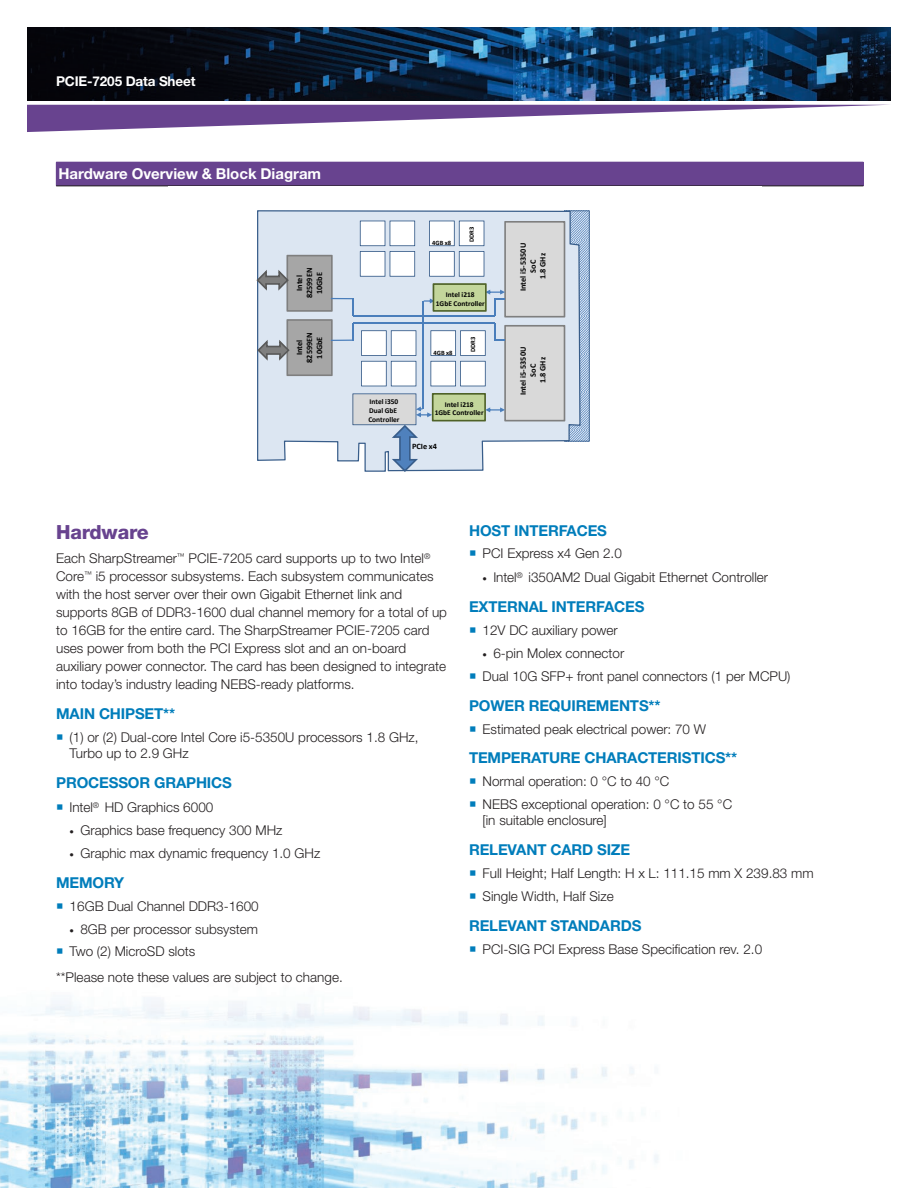
<style>
.page{position:relative;width:918px;height:1188px;background:#fff}
.page>*{position:absolute;margin:0;border:0;box-sizing:border-box;transform-origin:0 0}
._2a_Interior_Section{font:800 19.5px "Helvetica Neue LT Std";letter-spacing:-.01em;color:#68438f}
._2a_CAP_Callouts{font:700 15px "Helvetica Neue LT Std";letter-spacing:-.01em;color:#007dbb}
._2a_Table_header{font:700 15px "Helvetica Neue LT Std";color:#fff}
._2a_Standard_Body_Co{font:300 13.5px/18px "Helvetica Neue LT Std";color:#231f20}
.t1{font:300 13.5px "Helvetica Neue LT Pro";color:#231f20}
.t2{font:700 13.5px "Helvetica Neue LT Std";letter-spacing:-.01em;color:#fff}
.t3{font:700 8.25px/9.9px "Calibri";color:#000;text-align:center}
.t4{font:700 7.35px/8.9px "Calibri";color:#000;text-align:center}
.t5{font:700 6.6px "Calibri";color:#000}
.s1{font-size:9px}
</style>
<div class="page">
<img style="left:27px;top:27px;width:864px;height:73px">
<svg style="left:27px;top:105px;width:854px;height:27px"></svg>
<img style="left:0;top:997px;width:658px;height:191px">
<div style="left:56px;top:162px;width:807px;height:24px;background:#68438f"></div>
<hr style="left:56px;top:186px;width:807px;height:1px;background:#231f20">
<div style="left:168px;top:186px;width:594px;height:316px;background:#fff"></div>
<svg style="left:256px;top:210px;width:334px;height:262px"></svg>
<p class="t2" style="left:56px;top:72px;width:141px">PCIE-7205 Data Sheet</p>
<p class="_2a_Table_header" style="left:58px;top:165px;width:264px">Hardware Overview &amp; Block Diagram</p>
<p class="t3" style="left:295px;top:298px;width:32px;rotate:-90deg">Intel<br>82599EN<br>10GbE</p>
<p class="t3" style="left:295px;top:363px;width:32px;rotate:-90deg">Intel<br>82599EN<br>10GbE</p>
<p class="t5" style="left:432px;top:239px;width:21px">4GB x8</p>
<p class="t5" style="left:467px;top:242px;width:17px;rotate:-90deg">DDR3</p>
<p class="t4" style="left:436px;top:290px;width:50px">Intel i218<br>1GbE Controller</p>
<p class="t5" style="left:434px;top:348px;width:21px">4GB x8</p>
<p class="t5" style="left:469px;top:352px;width:17px;rotate:-90deg">DDR3</p>
<p class="t4" style="left:368px;top:397px;width:33px;text-align:left">Intel i350<br>Dual GbE<br>Controller</p>
<p class="t4" style="left:435px;top:400px;width:50px">Intel i218<br>1GbE Controller</p>
<p class="t3" style="left:412px;top:441px;width:26px">PCIe x4</p>
<p class="t3" style="left:518px;top:291px;width:50px;rotate:-90deg">Intel i5‐5350U<br>SoC<br>1.8 GHz</p>
<p class="t3" style="left:518px;top:395px;width:50px;rotate:-90deg">Intel i5‐5350U<br>SoC<br>1.8 GHz</p>
<p class="_2a_Interior_Section" style="left:56px;top:520px;width:94px">Hardware</p>
<p class="_2a_Standard_Body_Co" style="left:56px;top:549px;width:392px">Each SharpStreamer<sup>™</sup> PCIE-7205 card supports up to two Intel<sup>® </sup>Core<sup>™</sup> i5 processor subsystems. Each subsystem communicates with the host server over their own Gigabit Ethernet link and supports 8GB of DDR3-1600 dual channel memory for a total of up to 16GB for the entire card. The SharpStreamer PCIE-7205 card uses power from both the PCI Express slot and an on-board auxiliary power connector. The card has been designed to integrate into today’s industry leading NEBS-ready platforms.</p>
<p class="_2a_CAP_Callouts" style="left:56px;top:705px;width:121px">MAIN CHIPSET**</p>
<p class="_2a_Standard_Body_Co" style="left:70px;top:729px;width:350px;line-height:16.2px">(1) or (2) Dual-core Intel Core i5-5350U processors 1.8 GHz,<br>Turbo up to 2.9 GHz</p>
<p class="_2a_CAP_Callouts" style="left:56px;top:773px;width:177px">PROCESSOR GRAPHICS</p>
<p class="_2a_Standard_Body_Co" style="left:70px;top:798px;width:145px">Intel<sup>®</sup> HD Graphics 6000</p>
<p class="_2a_Standard_Body_Co" style="left:70px;top:821px;width:214px"><span class="s1">•</span> Graphics base frequency 300 MHz</p>
<p class="_2a_Standard_Body_Co" style="left:70px;top:844px;width:252px"><span class="s1">•</span> Graphic max dynamic frequency 1.0 GHz</p>
<p class="_2a_CAP_Callouts" style="left:56px;top:873px;width:70px">MEMORY</p>
<p class="_2a_Standard_Body_Co" style="left:70px;top:896px;width:191px">16GB Dual Channel DDR3-1600</p>
<p class="_2a_Standard_Body_Co" style="left:70px;top:919px;width:190px"><span class="s1">•</span> 8GB per processor subsystem</p>
<p class="_2a_Standard_Body_Co" style="left:70px;top:942px;width:127px">Two (2) MicroSD slots</p>
<p class="t1" style="left:56px;top:969px;width:288px">**Please note these values are subject to change.</p>
<p class="_2a_CAP_Callouts" style="left:469px;top:521px;width:139px">HOST INTERFACES</p>
<p class="_2a_Standard_Body_Co" style="left:483px;top:544px;width:141px">PCI Express x4 Gen 2.0</p>
<p class="_2a_Standard_Body_Co" style="left:483px;top:568px;width:287px"><span class="s1">•</span> Intel<sup>®</sup> i350AM2 Dual Gigabit Ethernet Controller</p>
<p class="_2a_CAP_Callouts" style="left:469px;top:598px;width:177px">EXTERNAL INTERFACES</p>
<p class="_2a_Standard_Body_Co" style="left:483px;top:621px;width:137px">12V DC auxiliary power</p>
<p class="_2a_Standard_Body_Co" style="left:483px;top:644px;width:143px"><span class="s1">•</span> 6-pin Molex connector</p>
<p class="_2a_Standard_Body_Co" style="left:483px;top:667px;width:309px">Dual 10G SFP+ front panel connectors (1 per MCPU)</p>
<p class="_2a_CAP_Callouts" style="left:469px;top:696px;width:193px">POWER REQUIREMENTS**</p>
<p class="_2a_Standard_Body_Co" style="left:483px;top:720px;width:225px">Estimated peak electrical power: 70 W</p>
<p class="_2a_CAP_Callouts" style="left:469px;top:749px;width:270px">TEMPERATURE CHARACTERISTICS**</p>
<p class="_2a_Standard_Body_Co" style="left:483px;top:772px;width:188px">Normal operation: 0 °C to 40 °C</p>
<p class="_2a_Standard_Body_Co" style="left:483px;top:796px;width:251px;line-height:16.2px">NEBS exceptional operation: 0 °C to 55 °C [in suitable enclosure]</p>
<p class="_2a_CAP_Callouts" style="left:469px;top:841px;width:163px">RELEVANT CARD SIZE</p>
<p class="_2a_Standard_Body_Co" style="left:483px;top:864px;width:333px">Full Height; Half Length: H x L: 111.15 mm X 239.83 mm</p>
<p class="_2a_Standard_Body_Co" style="left:483px;top:887px;width:133px">Single Width, Half Size</p>
<p class="_2a_CAP_Callouts" style="left:469px;top:916px;width:174px">RELEVANT STANDARDS</p>
<p class="_2a_Standard_Body_Co" style="left:483px;top:940px;width:281px">PCI-SIG PCI Express Base Specification rev. 2.0</p>
</div>
